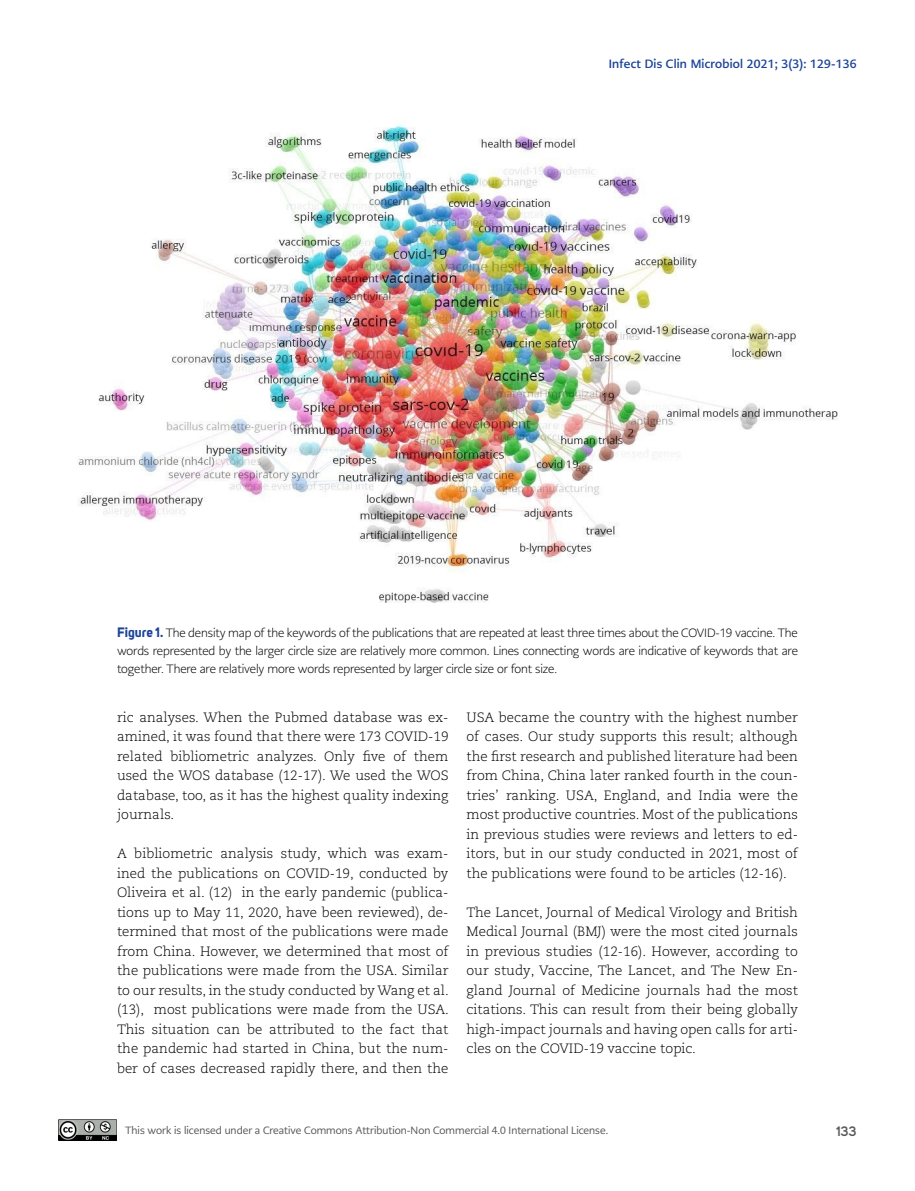
<style>
.page{position:relative;width:915px;height:1191px;background:#fff}
.page>*{position:absolute;margin:0;border:0;box-sizing:border-box;transform-origin:0 0}
.t1{font:300 13.5px/19.5px "Caecilia LT Pro 45";color:#000;text-align:justify}
.t2{font:600 13.5px "Uni Sans";color:#58595b}
.t3{font:300 12px/18px "PMN Caecilia Sans Head";letter-spacing:-.01em;color:#000;text-align:justify}
.t4{font:700 12px "PMN Caecilia Sans Head";letter-spacing:.02em;color:#1d4498}
.t5{font:10.5px "PMN Caecilia Sans Head";color:#58595b}
.s1{font-family:"Uni Sans";font-weight:700;font-size:13.5px;color:#1d4498}
</style>
<div class="page">
<img style="left:58px;top:1119px;width:59px;height:21px">
<img style="left:78px;top:124px;width:760px;height:479px">
<p class="t4" style="left:608px;top:56px;width:249px">Infect Dis Clin Microbiol 2021; 3(3): 129-136</p>
<p class="t3" style="left:117px;top:624px;width:682px"><span class="s1">Figure 1.</span> The density map of the keywords of the publications that are repeated at least three times about the COVID-19 vaccine. The words represented by the larger circle size are relatively more common. Lines connecting words are indicative of keywords that are together. There are relatively more words represented by larger circle size or font size.</p>
<p class="t1" style="left:117px;top:707px;width:333px">ric analyses. When the Pubmed database was ex&shy;amined, it was found that there were 173 COVID-19 related bibliometric analyzes. Only five of them used the WOS database (12-17). We used the WOS database, too, as it has the highest quality indexing journals.</p>
<p class="t1" style="left:117px;top:843px;width:333px">A bibliometric analysis study, which was exam&shy;ined the publications on COVID-19, conducted by Oliveira et al. (12) in the early pandemic (publica&shy;tions up to May 11, 2020, have been reviewed), de&shy;termined that most of the publications were made from China. However, we determined that most of the publications were made from the USA. Similar to our results, in the study conducted by Wang et al. (13), most publications were made from the USA.<br>This situation can be attributed to the fact that the pandemic had started in China, but the num&shy;ber of cases decreased rapidly there, and then the</p>
<p class="t1" style="left:466px;top:707px;width:333px">USA became the country with the highest number of cases. Our study supports this result; although the first research and published literature had been from China, China later ranked fourth in the coun&shy;tries’ ranking. USA, England, and India were the most productive countries. Most of the publications in previous studies were reviews and letters to ed&shy;itors, but in our study conducted in 2021, most of the publications were found to be articles (12-16).</p>
<p class="t1" style="left:466px;top:902px;width:333px">The Lancet, Journal of Medical Virology and British Medical Journal (BMJ) were the most cited journals in previous studies (12-16). However, according to our study, Vaccine, The Lancet, and The New En&shy;gland Journal of Medicine journals had the most citations. This can result from their being globally high-impact journals and having open calls for arti&shy;cles on the COVID-19 vaccine topic.</p>
<p class="t5" style="left:125px;top:1123px;width:484px">This work is licensed under a Creative Commons Attribution-Non Commercial 4.0 International License.</p>
<p class="t2" style="left:835px;top:1123px;width:22px">133</p>
</div>
